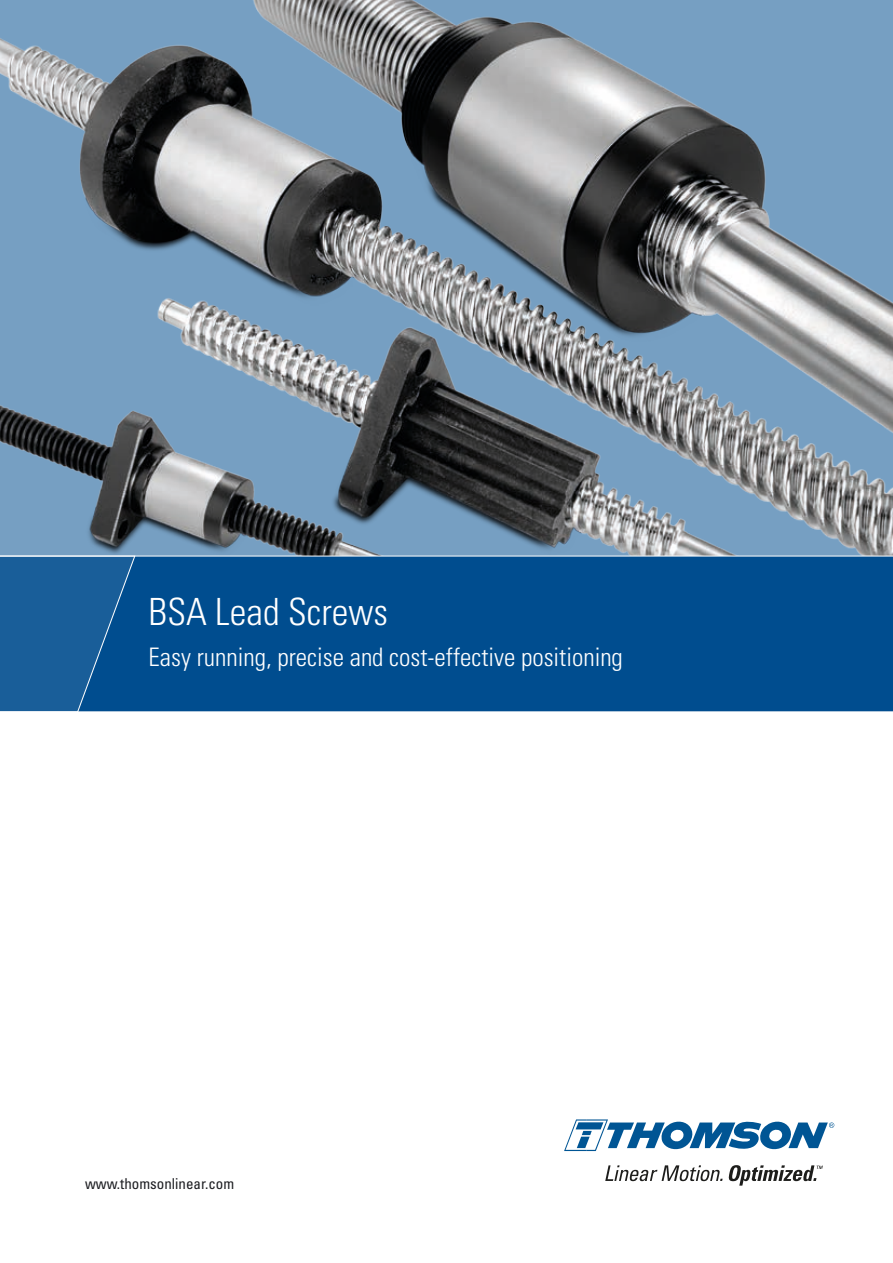
<style>
.page{position:relative;width:893px;height:1263px;background:#fff}
.page>*{position:absolute;margin:0;border:0;box-sizing:border-box;transform-origin:0 0}
.t1{font:300 condensed 37.5px "Univers";color:#fff}
.t2{font:300 condensed 25.5px "Univers";color:#fff}
.t3{font:condensed 15px "Univers";color:#1c1d21}
</style>
<div class="page">
<img style="left:0;top:0;width:893px;height:556px">
<div style="left:136px;top:556px;width:757px;height:156px;background:#004d8f"></div>
<svg style="left:564px;top:1119px;width:270px;height:32px"></svg>
<svg style="left:605px;top:1165px;width:218px;height:20px"></svg>
<svg style="left:0;top:555px;width:136px;height:157px;background:#195e99"></svg>
<h1 class="t1" style="left:149px;top:589px;width:241px">BSA Lead Screws</h1>
<p class="t2" style="left:149px;top:641px;width:476px">Easy running, precise and cost-effective positioning</p>
<p class="t3" style="left:85px;top:1174px;width:151px">www.thomsonlinear.com</p>
</div>
